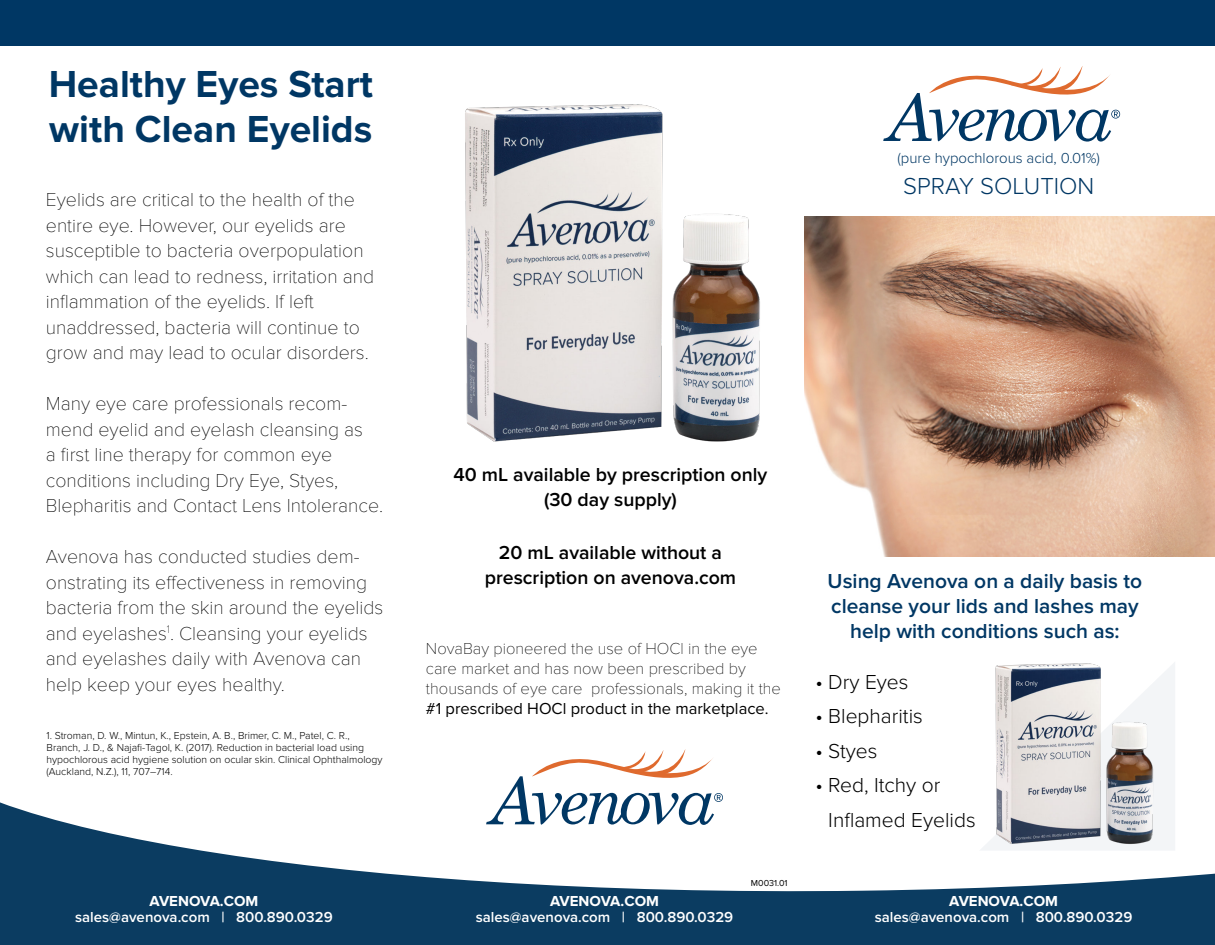
<style>
.page{position:relative;width:1215px;height:945px;background:#fff}
.page>*{position:absolute;margin:0;border:0;box-sizing:border-box;transform-origin:0 0}
.t1{font:700 39px/45px "Proxima Nova";color:#003764}
.t2{font:300 24px "Proxima Nova";color:#003764}
.t3{font:600 21px/25.2px "Proxima Nova";color:#003764;text-align:center}
.t4{font:300 21px/34.5px "Proxima Nova";color:#000}
.t5{font:100 19.5px/25.5px "Proxima Nova T";color:#000}
.t6{font:600 19.5px/25.5px "Proxima Nova";color:#000;text-align:center}
.t7{font:100 16.5px/19.8px "Proxima Nova T";color:#000}
.t8{font:16.5px "Proxima Nova";color:#000}
.t9{font:600 15px "Proxima Nova";color:#fff}
.t10{font:700 15px "Proxima Nova";color:#fff}
.t11{font:300 15px "Proxima Nova";color:#003764}
.t12{font:300 10.5px/12px "Proxima Nova";color:#000}
.t13{font:9px "Proxima Nova";color:#000}
</style>
<div class="page">
<div style="left:0;top:758px;width:1215px;height:187px;background:#0b3c61"></div>
<svg style="left:0;top:556px;width:1215px;height:336px"></svg>
<div style="left:0;top:0;width:1215px;height:46px;background:#003764"></div>
<img style="left:804px;top:216px;width:411px;height:340px">
<div style="left:431px;top:163px;width:372px;height:397px;background:#fff"></div>
<svg style="left:883px;top:66px;width:237px;height:76px"></svg>
<svg style="left:486px;top:748px;width:237px;height:77px"></svg>
<div style="left:979px;top:661px;width:196px;height:190px;background:#f3f5f7"></div>
<img style="left:972px;top:652px;width:197px;height:197px">
<img style="left:465px;top:104px;width:295px;height:338px">
<h1 class="t1" style="left:49px;top:63px;width:326px">Healthy Eyes Start with Clean Eyelids</h1>
<p class="t5" style="left:46px;top:188px;width:330px">Eyelids are critical to the health of the entire eye. However, our eyelids are susceptible to bacteria overpopulation which can lead to redness, irritation and inflammation of the eyelids. If left unaddressed, bacteria will continue to grow and may lead to ocular disorders.</p>
<p class="t5" style="left:46px;top:392px;width:339px">Many eye care professionals recom&shy;mend eyelid and eyelash cleansing as<br>a first line therapy for common eye conditions including Dry Eye, Styes, Blepharitis and Contact Lens Intolerance.</p>
<p class="t5" style="left:46px;top:545px;width:339px">Avenova has conducted studies dem&shy;onstrating its effectiveness in removing bacteria from the skin around the eyelids and eyelashes<sup>1</sup>. Cleansing your eyelids and eyelashes daily with Avenova can help keep your eyes healthy.</p>
<p class="t12" style="left:47px;top:730px;width:338px">1. Stroman, D. W., Mintun, K., Epstein, A. B., Brimer, C. M., Patel, C. R., Branch, J. D., &amp; Najafi-Tagol, K. (2017). Reduction in bacterial load using hypochlorous acid hygiene solution on ocular skin. Clinical Ophthalmology (Auckland, N.Z.), 11, 707–714.</p>
<p class="t10" style="left:150px;top:895px;width:110px">AVENOVA.COM</p>
<p class="t9" style="left:75px;top:911px;width:259px">sales@avenova.com | 800.890.0329</p>
<p class="t11" style="left:898px;top:152px;width:204px">(pure hypochlorous acid, 0.01%)</p>
<p class="t2" style="left:903px;top:176px;width:193px">SPRAY SOLUTION</p>
<p class="t6" style="left:454px;top:462px;width:315px">40 mL available by prescription only (30 day supply)</p>
<p class="t6" style="left:485px;top:540px;width:253px">20 mL available without a prescription on avenova.com</p>
<p class="t7" style="left:426px;top:640px;width:357px">NovaBay pioneered the use of HOCl in the eye care market and has now been prescribed by thousands of eye care professionals, making it the</p>
<p class="t8" style="left:426px;top:701px;width:344px">#1 prescribed HOCl product in the marketplace.</p>
<p class="t10" style="left:550px;top:895px;width:110px">AVENOVA.COM</p>
<p class="t9" style="left:476px;top:911px;width:259px">sales@avenova.com | 800.890.0329</p>
<p class="t13" style="left:751px;top:879px;width:38px">M0031.01</p>
<p class="t3" style="left:828px;top:570px;width:316px">Using Avenova on a daily basis to cleanse your lids and lashes may help with conditions such as:</p>
<p class="t4" style="left:815px;top:666px;width:95px">• Dry Eyes</p>
<p class="t4" style="left:815px;top:700px;width:109px">• Blepharitis</p>
<p class="t4" style="left:815px;top:735px;width:64px">• Styes</p>
<p class="t4" style="left:828px;top:769px;width:149px;text-indent:-13px">• Red, Itchy or<br>Inflamed Eyelids</p>
<p class="t10" style="left:949px;top:895px;width:110px">AVENOVA.COM</p>
<p class="t9" style="left:875px;top:911px;width:259px">sales@avenova.com | 800.890.0329</p>
</div>
